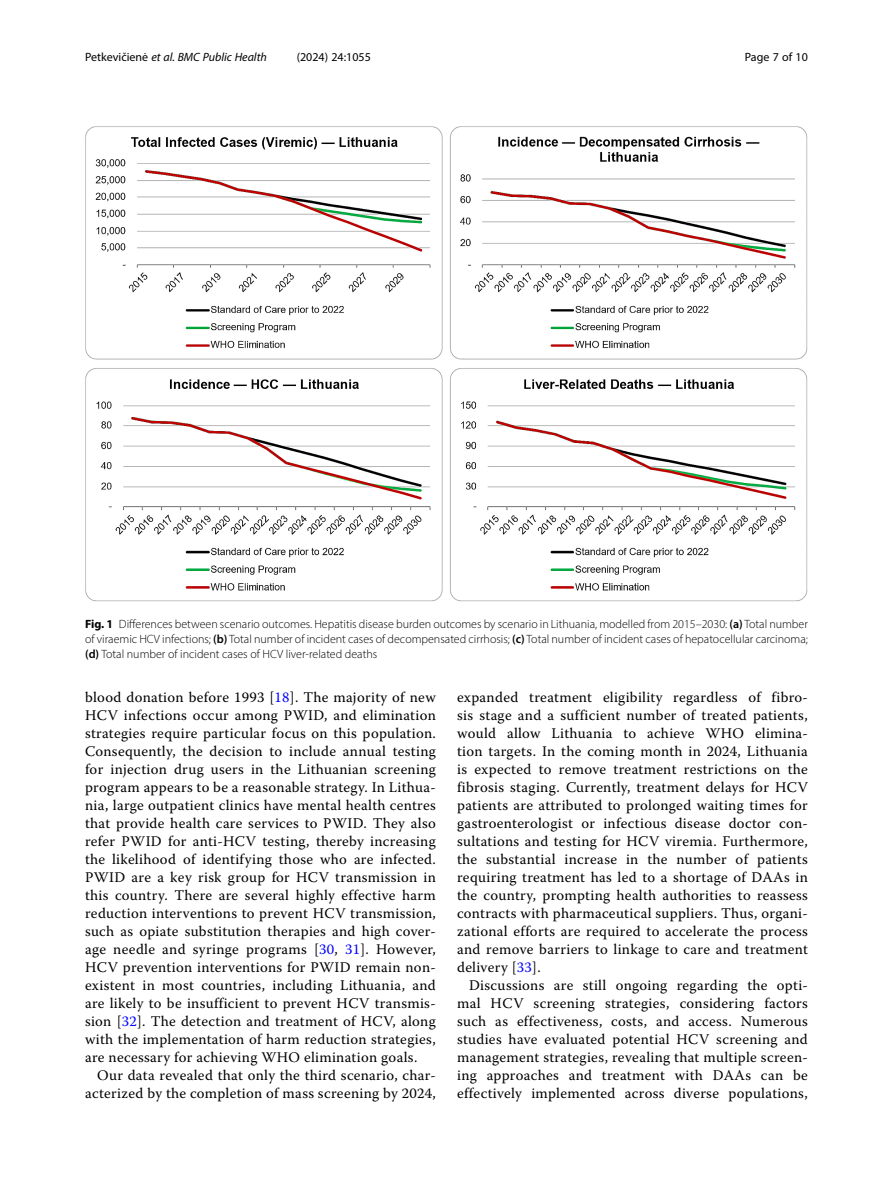
<style>
.page{position:relative;width:893px;height:1191px;background:#fff}
.page>*{position:absolute;margin:0;border:0;box-sizing:border-box;transform-origin:0 0}
.Body_Text_Indent{font:14.7px/18px "Warnock Pro";letter-spacing:.02em;color:#000;text-align:justify}
.Figure_Caption{font:300 12px/15px "Myriad Pro";color:#000;text-align:justify}
.t1{font:italic 12px "Myriad Pro";color:#000}
.t2{font:12px "Myriad Pro";color:#000}
.s1{font-style:normal}
.s2{font-weight:700}
.s3{font-weight:600}
.s4{color:#00f}
</style>
<div class="page">
<img style="left:85px;top:126px;width:723px;height:475px">
<p class="t1" style="left:85px;top:50px;width:183px"><span class="s1">Petkevičienė</span> et al. BMC Public Health</p>
<p class="t2" style="left:297px;top:50px;width:76px">(2024) 24:1055</p>
<p class="t2" style="left:745px;top:50px;width:65px">Page 7 of 10</p>
<p class="Figure_Caption" style="left:85px;top:617px;width:724px"><span class="s2">Fig. 1</span> Differences between scenario outcomes. Hepatitis disease burden outcomes by scenario in Lithuania, modelled from 2015–2030: <span class="s3">(a)</span> Total number of viraemic HCV infections; <span class="s3">(b)</span> Total number of incident cases of decompensated cirrhosis; <span class="s3">(c)</span> Total number of incident cases of hepatocellular carcinoma; <span class="s3">(d)</span> Total number of incident cases of HCV liver-related deaths</p>
<p class="Body_Text_Indent" style="left:85px;top:688px;width:352px">blood donation before 1993 [<span class="s4">18</span>]. The majority of new HCV infections occur among PWID, and elimination strategies require particular focus on this population.<br>Consequently, the decision to include annual testing for injection drug users in the Lithuanian screening program appears to be a reasonable strategy. In Lithua&shy;nia, large outpatient clinics have mental health centres that provide health care services to PWID. They also refer PWID for anti-HCV testing, thereby increasing the likelihood of identifying those who are infected.<br>PWID are a key risk group for HCV transmission in this country. There are several highly effective harm reduction interventions to prevent HCV transmission, such as opiate substitution therapies and high cover&shy;age needle and syringe programs [<span class="s4">30</span>, <span class="s4">31</span>]. However, HCV prevention interventions for PWID remain non&shy;existent in most countries, including Lithuania, and are likely to be insufficient to prevent HCV transmis&shy;sion [<span class="s4">32</span>]. The detection and treatment of HCV, along with the implementation of harm reduction strategies, are necessary for achieving WHO elimination goals.</p>
<p class="Body_Text_Indent" style="left:85px;top:1066px;width:352px;text-align:right">Our data revealed that only the third scenario, char&shy;acterized by the completion of mass screening by 2024,</p>
<p class="Body_Text_Indent" style="left:457px;top:688px;width:352px">expanded treatment eligibility regardless of fibro&shy;sis stage and a sufficient number of treated patients, would allow Lithuania to achieve WHO elimina&shy;tion targets. In the coming month in 2024, Lithuania is expected to remove treatment restrictions on the fibrosis staging. Currently, treatment delays for HCV patients are attributed to prolonged waiting times for gastroenterologist or infectious disease doctor con&shy;sultations and testing for HCV viremia. Furthermore, the substantial increase in the number of patients requiring treatment has led to a shortage of DAAs in the country, prompting health authorities to reassess contracts with pharmaceutical suppliers. Thus, organi&shy;zational efforts are required to accelerate the process and remove barriers to linkage to care and treatment delivery [<span class="s4">33</span>].</p>
<p class="Body_Text_Indent" style="left:457px;top:976px;width:352px;text-indent:12px">Discussions are still ongoing regarding the opti&shy;mal HCV screening strategies, considering factors such as effectiveness, costs, and access. Numerous studies have evaluated potential HCV screening and management strategies, revealing that multiple screen&shy;ing approaches and treatment with DAAs can be effectively implemented across diverse populations,</p>
</div>
